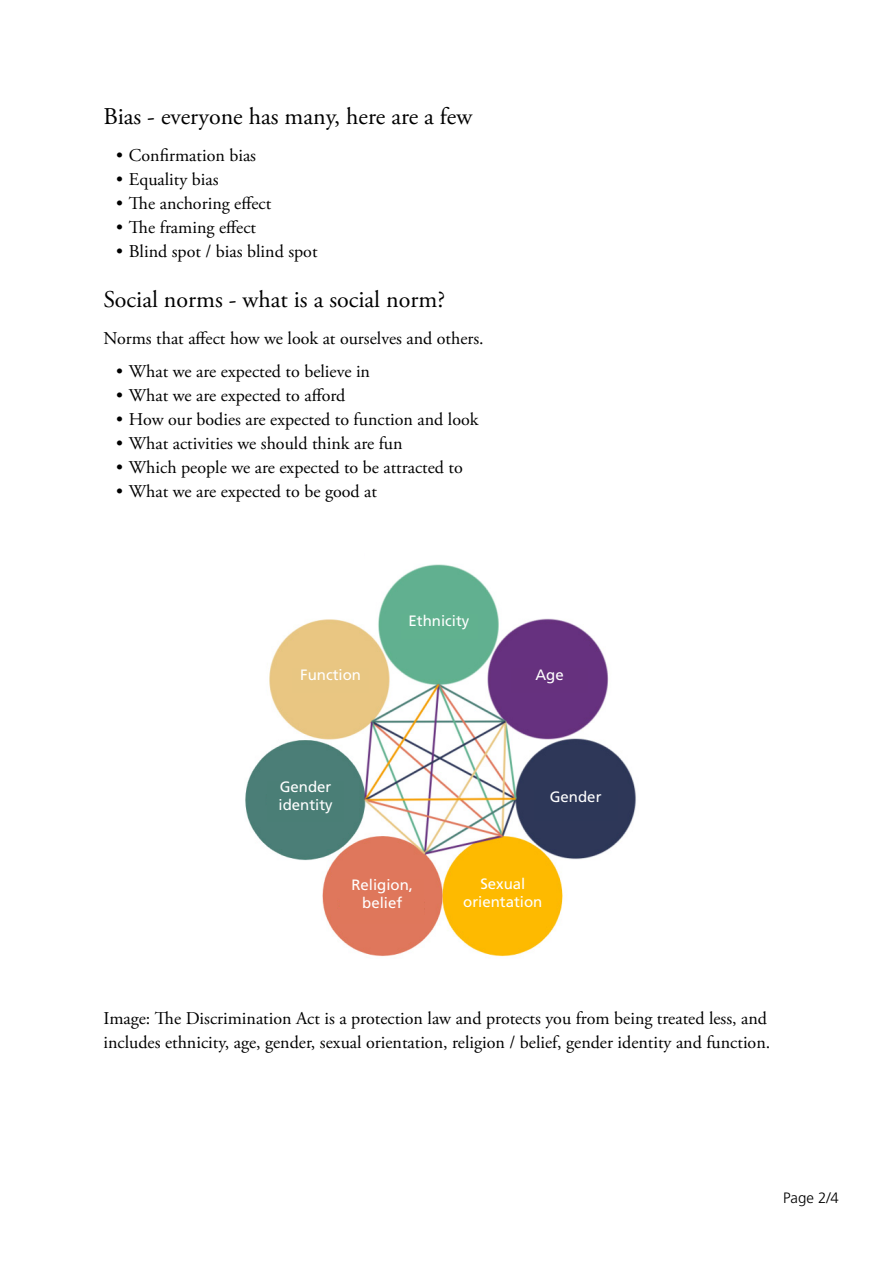
<style>
.page{position:relative;width:893px;height:1263px;background:#fff}
.page>*{position:absolute;margin:0;border:0;box-sizing:border-box;transform-origin:0 0}
.rubrik_2{font:24px "Adobe Garamond Pro";color:#000}
.t1{font:18px/24px "Adobe Garamond Pro";color:#000}
.t2{font:15px/18px "Frutiger LT Std";color:#fff;text-align:center}
.t3{font:300 15px "Frutiger LT Std";color:#000}
</style>
<div class="page">
<img style="left:245px;top:564px;width:391px;height:393px">
<div style="left:209px;top:539px;width:155px;height:51px;background:#fff"></div>
<div style="left:401px;top:614px;width:76px;height:25px;background:#61b18f"></div>
<div style="left:511px;top:669px;width:77px;height:24px;background:#66317e"></div>
<div style="left:292px;top:669px;width:77px;height:24px;background:#e8c682"></div>
<div style="left:267px;top:781px;width:77px;height:40px;background:#4a7e76"></div>
<div style="left:340px;top:879px;width:84px;height:44px;background:#df775b"></div>
<div style="left:461px;top:878px;width:84px;height:45px;background:#feba00"></div>
<div style="left:534px;top:790px;width:84px;height:31px;background:#2d3758"></div>
<p class="rubrik_2" style="left:103px;top:102px;width:370px">Bias - everyone has many, here are a few</p>
<p class="t1" style="left:116px;top:144px;width:141px">• Confirmation bias</p>
<p class="t1" style="left:116px;top:168px;width:104px">• Equality bias</p>
<p class="t1" style="left:116px;top:192px;width:157px">• The anchoring effect</p>
<p class="t1" style="left:116px;top:216px;width:141px">• The framing effect</p>
<p class="t1" style="left:116px;top:240px;width:203px">• Blind spot / bias blind spot</p>
<p class="rubrik_2" style="left:103px;top:285px;width:343px">Social norms - what is a social norm?</p>
<p class="t1" style="left:103px;top:327px;width:382px">Norms that affect how we look at ourselves and others.</p>
<p class="t1" style="left:116px;top:359px;width:255px">• What we are expected to believe in</p>
<p class="t1" style="left:116px;top:383px;width:231px">• What we are expected to afford</p>
<p class="t1" style="left:116px;top:407px;width:364px">• How our bodies are expected to function and look</p>
<p class="t1" style="left:116px;top:431px;width:288px">• What activities we should think are fun</p>
<p class="t1" style="left:116px;top:455px;width:348px">• Which people we are expected to be attracted to</p>
<p class="t1" style="left:116px;top:479px;width:262px">• What we are expected to be good at</p>
<p class="t2" style="left:409px;top:612px;width:62px">Ethnicity</p>
<p class="t2" style="left:300px;top:666px;width:62px">Function</p>
<p class="t2" style="left:535px;top:666px;width:30px">Age</p>
<p class="t2" style="left:279px;top:778px;width:56px;text-align:left">Gender identity</p>
<p class="t2" style="left:550px;top:787px;width:53px">Gender</p>
<p class="t2" style="left:351px;top:876px;width:63px">Religion, belief</p>
<p class="t2" style="left:463px;top:875px;width:81px">Sexual orientation</p>
<p class="t1" style="left:103px;top:1007px;width:668px">Image: The Discrimination Act is a protection law and protects you from being treated less, and includes ethnicity, age, gender, sexual orientation, religion / belief, gender identity and function.</p>
<p class="t3" style="left:783px;top:1189px;width:57px">Page 2/4</p>
</div>
